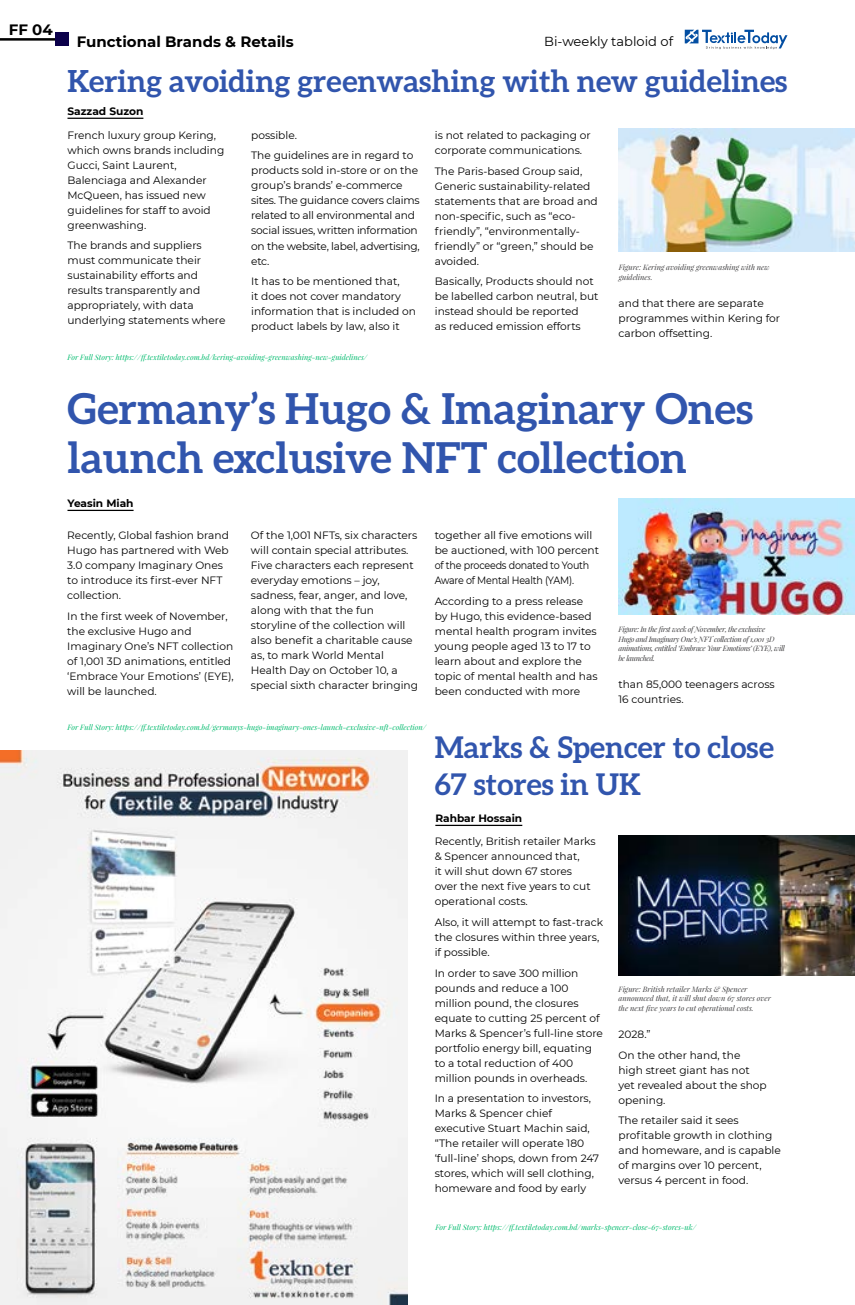
<style>
.page{position:relative;width:855px;height:1305px;background:#fff}
.page>*{position:absolute;margin:0;border:0;box-sizing:border-box;transform-origin:0 0}
.t1{font:700 42.62px/48.8px "Aleo";color:#3155ad}
.t2{font:700 30.38px "Aleo";color:#3155ad}
.t3{font:700 29.88px/37px "Aleo";color:#3155ad}
.t4{font:700 15px "Montserrat";color:#000}
.t5{font:13px "Montserrat";color:#000}
.t6{font:10.62px/15px "Montserrat";color:#000}
.t7{font:10.62px/15px "Montserrat";letter-spacing:-.02em;color:#000}
.t8{font:700 10.62px "Montserrat";color:#000}
.t9{font:italic 7.5px "Playfair Display";color:#00bb6d}
.t10{font:italic 7.5px/9.5px "Playfair Display";color:#414042}
.t11{font:italic 7.5px/9.5px "Playfair Display";letter-spacing:-.04em;color:#414042}
</style>
<div class="page">
<hr style="left:0;top:38px;width:65px;height:3px;background:#000">
<div style="left:55px;top:32px;width:14px;height:14px;background:#0b004a"></div>
<hr style="left:68px;top:118px;width:75px;height:1px;background:#000">
<hr style="left:68px;top:510px;width:66px;height:1px;background:#000">
<hr style="left:435px;top:825px;width:87px;height:1px;background:#000">
<svg style="left:685px;top:30px;width:103px;height:19px"></svg>
<img style="left:0;top:750px;width:408px;height:555px">
<img style="left:618px;top:129px;width:237px;height:123px">
<img style="left:619px;top:498px;width:236px;height:117px">
<img style="left:618px;top:835px;width:237px;height:140px">
<h3 class="t4" style="left:9px;top:19px;width:45px">FF 04</h3>
<h3 class="t4" style="left:77px;top:30px;width:218px">Functional Brands &amp; Retails</h3>
<p class="t5" style="left:544px;top:32px;width:131px">Bi-weekly tabloid of</p>
<h2 class="t2" style="left:68px;top:64px;width:722px">Kering avoiding greenwashing with new guidelines</h2>
<p class="t8" style="left:68px;top:103px;width:77px">Sazzad Suzon</p>
<p class="t6" style="left:68px;top:127px;width:158px">French luxury group Kering, which owns brands including<br>Gucci, Saint Laurent,<br>Balenciaga and Alexander<br>McQueen, has issued new guidelines for staff to avoid greenwashing.</p>
<p class="t6" style="left:68px;top:238px;width:159px">The brands and suppliers must communicate their sustainability efforts and results transparently and appropriately, with data underlying statements where</p>
<p class="t6" style="left:251px;top:124px;width:164px;line-height:20.6px">possible.<br>The guidelines are in regard to</p>
<p class="t7" style="left:251px;top:163px;width:170px">products sold in-store or on the group’s brands’ e-commerce sites. The guidance covers claims related to all environmental and social issues, written information on the website, label, advertising, etc.</p>
<p class="t6" style="left:251px;top:273px;width:166px">It has to be mentioned that,<br>it does not cover mandatory information that is included on product labels by law, also it</p>
<p class="t9" style="left:68px;top:352px;width:301px">For Full Story: https://ff.textiletoday.com.bd/kering-avoiding-greenwashing-new-guidelines/</p>
<p class="t6" style="left:435px;top:127px;width:157px">is not related to packaging or corporate communications.</p>
<p class="t6" style="left:435px;top:163px;width:164px">The Paris-based Group said,<br>Generic sustainability-related statements that are broad and non-specific, such as “eco&shy;friendly”, “environmentally&shy;friendly” or “green,” should be avoided.</p>
<p class="t6" style="left:435px;top:273px;width:165px">Basically, Products should not be labelled carbon neutral, but instead should be reported<br>as reduced emission efforts</p>
<p class="t10" style="left:619px;top:262px;width:152px">Figure: Kering avoiding greenwashing with new guidelines.</p>
<p class="t6" style="left:619px;top:295px;width:163px">and that there are separate programmes within Kering for carbon offsetting.</p>
<h1 class="t1" style="left:68px;top:384px;width:687px">Germany’s Hugo &amp; Imaginary Ones launch exclusive NFT collection</h1>
<p class="t8" style="left:68px;top:495px;width:68px">Yeasin Miah</p>
<p class="t6" style="left:67px;top:527px;width:163px">Recently, Global fashion brand<br>Hugo has partnered with Web<br>3.0 company Imaginary Ones to introduce its first-ever NFT collection.</p>
<p class="t6" style="left:67px;top:608px;width:168px">In the first week of November, the exclusive Hugo and<br>Imaginary One’s NFT collection of 1,001 3D animations, entitled ‘Embrace Your Emotions’ (EYE), will be launched.</p>
<p class="t6" style="left:251px;top:527px;width:169px">Of the 1,001 NFTs, six characters will contain special attributes.<br>Five characters each represent everyday emotions – joy, sadness, fear, anger, and love, along with that the fun storyline of the collection will also benefit a charitable cause as, to mark World Mental<br>Health Day on October 10, a special sixth character bringing</p>
<p class="t6" style="left:435px;top:527px;width:166px">together all five emotions will be auctioned, with 100 percent of the proceeds donated to Youth<br>Aware of Mental Health (YAM).</p>
<p class="t6" style="left:435px;top:593px;width:164px">According to a press release by Hugo, this evidence-based mental health program invites young people aged 13 to 17 to learn about and explore the topic of mental health and has been conducted with more</p>
<p class="t9" style="left:68px;top:722px;width:360px">For Full Story: https://ff.textiletoday.com.bd/germanys-hugo-imaginary-ones-launch-exclusive-nft-collection/</p>
<p class="t11" style="left:618px;top:624px;width:168px">Figure: In the first week of November, the exclusive<br>Hugo and Imaginary One’s NFT collection of 1,001 3D animations, entitled ‘Embrace Your Emotions’ (EYE), will be launched.</p>
<p class="t6" style="left:618px;top:676px;width:158px">than 85,000 teenagers across<br>16 countries.</p>
<h3 class="t3" style="left:435px;top:728px;width:341px">Marks &amp; Spencer to close<br>67 stores in UK</h3>
<p class="t8" style="left:435px;top:810px;width:88px">Rahbar Hossain</p>
<p class="t6" style="left:435px;top:834px;width:162px">Recently, British retailer Marks &amp; Spencer announced that,<br>it will shut down 67 stores over the next five years to cut operational costs.</p>
<p class="t6" style="left:435px;top:914px;width:170px">Also, it will attempt to fast-track the closures within three years, if possible.</p>
<p class="t6" style="left:435px;top:965px;width:170px">In order to save 300 million pounds and reduce a 100 million pound, the closures equate to cutting 25 percent of<br>Marks &amp; Spencer’s full-line store portfolio energy bill, equating to a total reduction of 400 million pounds in overheads.</p>
<p class="t6" style="left:435px;top:1091px;width:166px">In a presentation to investors,<br>Marks &amp; Spencer chief executive Stuart Machin said, “The retailer will operate 180 ‘full-line’ shops, down from 247 stores, which will sell clothing, homeware and food by early</p>
<p class="t10" style="left:618px;top:984px;width:154px">Figure: British retailer Marks &amp; Spencer announced that, it will shut down 67 stores over the next five years to cut operational costs.</p>
<p class="t6" style="left:618px;top:1024px;width:124px;line-height:20.6px">2028.”<br>On the other hand, the</p>
<p class="t6" style="left:618px;top:1062px;width:150px">high street giant has not yet revealed about the shop opening.</p>
<p class="t6" style="left:618px;top:1113px;width:164px">The retailer said it sees profitable growth in clothing and homeware, and is capable of margins over 10 percent, versus 4 percent in food.</p>
<p class="t9" style="left:436px;top:1222px;width:262px">For Full Story: https://ff.textiletoday.com.bd/marks-spencer-close-67-stores-uk/</p>
</div>
